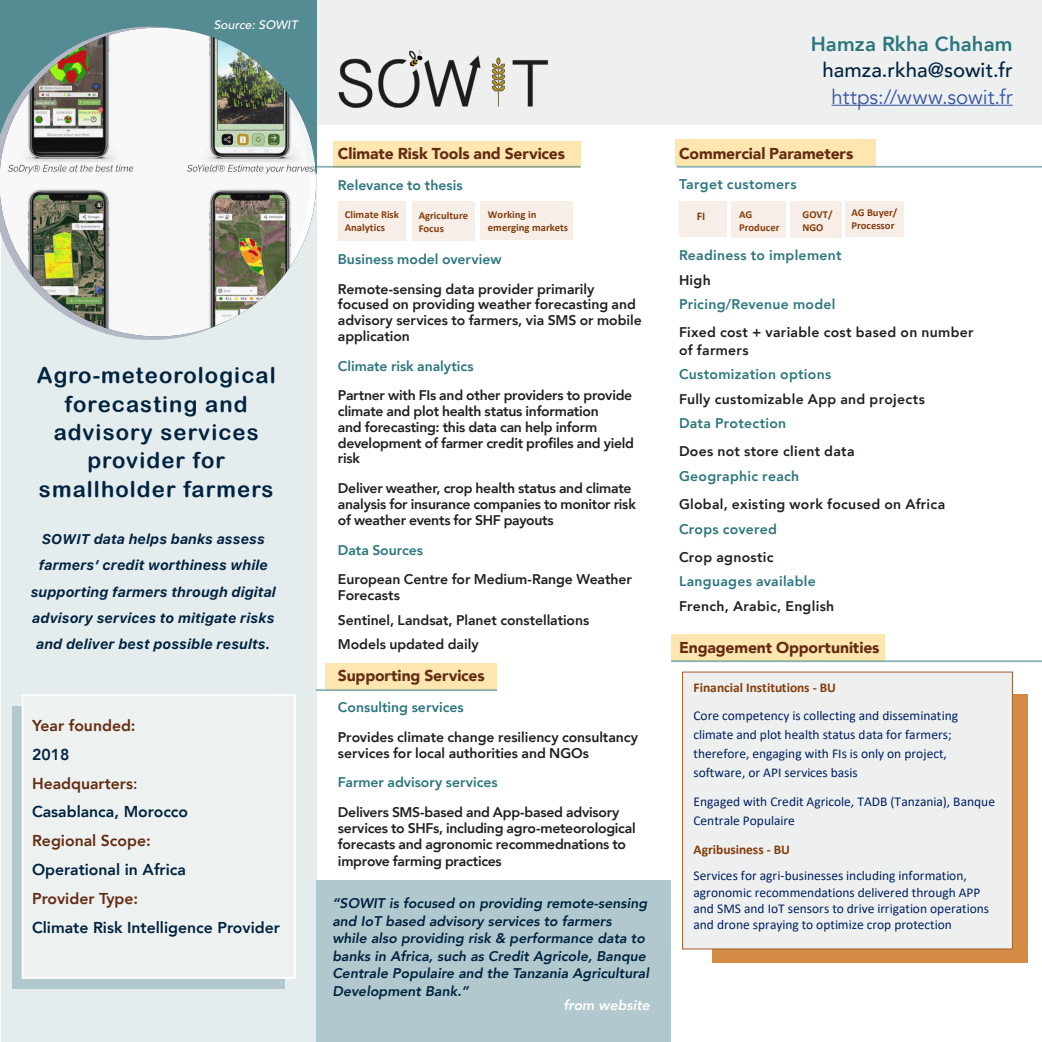
<style>
.page{position:relative;width:1042px;height:1042px;background:#fff}
.page>*{position:absolute;margin:0;border:0;box-sizing:border-box;transform-origin:0 0}
.t1{font:22.05px/28.3px "Arial Rounded MT Bold";letter-spacing:.05em;color:#002340;text-align:center}
.t2{font:20.47px "Avenir";letter-spacing:.005em;color:#3853a3}
.t3{font:500 20.47px "Avenir";color:#002340}
.t4{font:800 20.47px "Avenir";letter-spacing:.005em;color:#2d767e}
.t5{font:900 15.75px "Avenir";letter-spacing:-.01em;color:#632c12}
.t6{font:800 15.75px "Avenir";color:#002340}
.t7{font:800 15.75px "Avenir";color:#632c12}
.t8{font:800 14px/15.8px "Avenir";letter-spacing:-.005em;color:#231f20}
.t9{font:800 14px "Avenir";letter-spacing:.015em;color:#2d767e}
.t10{font:italic 800 14px/17.5px "Avenir";color:#002340}
.t11{font:800 14px/17.5px "Avenir";letter-spacing:.02em;color:#231f20}
.t12{font:italic 700 14px/26.2px "Galvji";color:#002340;text-align:center}
.t13{font:800 14px "Avenir";letter-spacing:-.005em;color:#2d767e}
.t14{font:italic 800 14px "Avenir";color:#fff}
.t15{font:13.47px/18.9px "Calibri";color:#002060}
.t16{font:italic 500 12.25px "Avenir";color:#fff}
.t17{font:700 11.72px "Calibri";color:#833c0b}
.t18{font:700 10.67px/13px "Calibri";letter-spacing:.005em;color:#833c0b}
.s1{font-weight:500;color:#231f20}
.s2{font-weight:700;color:#833c0b}
</style>
<div class="page">
<div style="left:333px;top:141px;width:247px;height:27px;background:#fee6b1"></div>
<div style="left:675px;top:140px;width:200px;height:26px;background:#fee6b1"></div>
<div style="left:671px;top:634px;width:213px;height:26px;background:#fee6b1"></div>
<div style="left:325px;top:663px;width:172px;height:26px;background:#fee6b1"></div>
<div style="left:307px;top:0;width:735px;height:124px;background:#eef0f0"></div>
<div style="left:1px;top:1px;width:315px;height:1041px;background:#e4ecee"></div>
<div style="left:0;top:1px;width:316px;height:173px;background:#558b93"></div>
<img style="left:0;top:28px;width:316px;height:308px">
<hr style="left:831px;top:105px;width:181px;height:1px;background:#3853a3">
<div style="left:12px;top:706px;width:273px;height:283px;background:#b1c9ce"></div>
<div style="left:22px;top:694px;width:274px;height:285px;background:#edf1ef;border:2px solid #fff"></div>
<img style="left:338px;top:50px;width:210px;height:58px">
<div style="left:338px;top:201px;width:67px;height:40px;background:#f7eee8"></div>
<div style="left:412px;top:201px;width:63px;height:39px;background:#f7eee8"></div>
<div style="left:480px;top:201px;width:92px;height:38px;background:#f7eee8"></div>
<div style="left:790px;top:201px;width:51px;height:36px;background:#f7eee8"></div>
<div style="left:845px;top:202px;width:59px;height:35px;background:#f7eee8"></div>
<div style="left:679px;top:202px;width:47px;height:35px;background:#f7eee8"></div>
<div style="left:731px;top:201px;width:54px;height:36px;background:#f7eee8"></div>
<div style="left:316px;top:881px;width:355px;height:161px;background:#b1c9ce"></div>
<div style="left:712px;top:694px;width:315px;height:269px;background:#d48c44"></div>
<div style="left:682px;top:672px;width:330px;height:277px;background:#eef0f0"></div>
<hr style="left:677px;top:166px;width:365px;height:2px;background:#2d767e">
<hr style="left:671px;top:660px;width:371px;height:2px;background:#2d767e">
<hr style="left:316px;top:689px;width:181px;height:2px;background:#2d767e">
<hr style="left:316px;top:166px;width:264px;height:2px;background:#2d767e">
<p class="t16" style="left:214px;top:17px;width:85px">Source: SOWIT</p>
<p class="t1" style="left:37px;top:361px;width:240px">Agro-meteorological forecasting and advisory services provider for</p>
<p class="t1" style="left:39px;top:474px;width:236px">smallholder farmers</p>
<p class="t12" style="left:30px;top:526px;width:247px">SOWIT data helps banks assess farmers’ credit worthiness while supporting farmers through digital advisory services to mitigate risks</p>
<p class="t12" style="left:36px;top:631px;width:236px">and deliver best possible results.</p>
<p class="t7" style="left:32px;top:713px;width:105px">Year founded:</p>
<p class="t6" style="left:32px;top:742px;width:39px">2018</p>
<p class="t7" style="left:32px;top:771px;width:107px">Headquarters<span class="s1">:</span></p>
<p class="t6" style="left:32px;top:799px;width:158px">Casablanca, Morocco</p>
<p class="t7" style="left:32px;top:828px;width:120px">Regional Scope:</p>
<p class="t6" style="left:32px;top:857px;width:155px">Operational in Africa</p>
<p class="t7" style="left:32px;top:886px;width:108px">Provider Type:</p>
<p class="t6" style="left:32px;top:915px;width:249px">Climate Risk Intelligence Provider</p>
<p class="t5" style="left:338px;top:140px;width:228px">Climate Risk Tools and Services</p>
<p class="t9" style="left:338px;top:175px;width:126px">Relevance to thesis</p>
<p class="t4" style="left:811px;top:28px;width:203px">Hamza Rkha Chaham</p>
<p class="t3" style="left:822px;top:52px;width:192px">hamza.rkha@sowit.fr</p>
<p class="t2" style="left:831px;top:84px;width:182px">https://www.sowit.fr</p>
<p class="t5" style="left:679px;top:140px;width:176px">Commercial Parameters</p>
<p class="t9" style="left:679px;top:173px;width:119px">Target customers</p>
<p class="t18" style="left:345px;top:207px;width:56px">Climate Risk<br>Analytics</p>
<p class="t18" style="left:419px;top:209px;width:51px">Agriculture<br>Focus</p>
<p class="t18" style="left:488px;top:207px;width:82px">Working in emerging markets</p>
<p class="t18" style="left:802px;top:208px;width:32px">GOVT/<br>NGO</p>
<p class="t18" style="left:851px;top:206px;width:48px">AG Buyer/<br>Processor</p>
<p class="t17" style="left:697px;top:208px;width:10px">FI</p>
<p class="t18" style="left:739px;top:207px;width:42px">AG<br>Producer</p>
<p class="t9" style="left:338px;top:248px;width:165px">Business model overview</p>
<p class="t8" style="left:338px;top:281px;width:305px">Remote-sensing data provider primarily focused on providing weather forecasting and advisory services to farmers, via SMS or mobile application</p>
<p class="t9" style="left:338px;top:355px;width:137px">Climate risk analytics</p>
<p class="t8" style="left:338px;top:388px;width:298px">Partner with FIs and other providers to provide climate and plot health status information<br>and forecasting: this data can help inform development of farmer credit profiles and yield risk</p>
<p class="t8" style="left:338px;top:480px;width:299px">Deliver weather, crop health status and climate analysis for insurance companies to monitor risk of weather events for SHF payouts</p>
<p class="t13" style="left:338px;top:539px;width:86px">Data Sources</p>
<p class="t8" style="left:338px;top:571px;width:295px">European Centre for Medium-Range Weather<br>Forecasts</p>
<p class="t8" style="left:338px;top:612px;width:253px">Sentinel, Landsat, Planet constellations</p>
<p class="t8" style="left:338px;top:636px;width:142px">Models updated daily</p>
<p class="t5" style="left:338px;top:661px;width:148px">Supporting Services</p>
<p class="t9" style="left:338px;top:696px;width:127px">Consulting services</p>
<p class="t8" style="left:338px;top:729px;width:302px">Provides climate change resiliency consultancy services for local authorities and NGOs</p>
<p class="t9" style="left:338px;top:771px;width:161px">Farmer advisory services</p>
<p class="t8" style="left:338px;top:804px;width:299px">Delivers SMS-based and App-based advisory services to SHFs, including agro-meteorological forecasts and agronomic recommednations to</p>
<p class="t8" style="left:338px;top:853px;width:165px">improve farming practices</p>
<p class="t10" style="left:332px;top:894px;width:318px">“SOWIT is focused on providing remote-sensing and IoT based advisory services to farmers while also providing risk &amp; performance data to banks in Africa, such as Credit Agricole, Banque Centrale Populaire and the Tanzania Agricultural Development Bank.”</p>
<p class="t14" style="left:563px;top:997px;width:88px">from website</p>
<p class="t9" style="left:679px;top:245px;width:164px">Readiness to implement</p>
<p class="t8" style="left:679px;top:272px;width:33px">High</p>
<p class="t9" style="left:679px;top:294px;width:158px">Pricing/Revenue model</p>
<p class="t11" style="left:679px;top:324px;width:296px">Fixed cost + variable cost based on number of farmers</p>
<p class="t9" style="left:679px;top:364px;width:154px">Customization options</p>
<p class="t11" style="left:679px;top:390px;width:247px">Fully customizable App and projects</p>
<p class="t9" style="left:679px;top:413px;width:109px">Data Protection</p>
<p class="t11" style="left:679px;top:443px;width:177px">Does not store client data</p>
<p class="t9" style="left:679px;top:465px;width:122px">Geographic reach</p>
<p class="t11" style="left:679px;top:495px;width:268px">Global, existing work focused on Africa</p>
<p class="t9" style="left:679px;top:518px;width:100px">Crops covered</p>
<p class="t11" style="left:679px;top:548px;width:96px">Crop agnostic</p>
<p class="t9" style="left:679px;top:570px;width:138px">Languages available</p>
<p class="t11" style="left:679px;top:597px;width:157px">French, Arabic, English</p>
<p class="t5" style="left:679px;top:633px;width:202px">Engagement Opportunities</p>
<p class="t15" style="left:693px;top:673px;width:266px;line-height:28.3px"><span class="s2">Financial Institutions - BU<br></span>Core competency is collecting and disseminating</p>
<p class="t15" style="left:693px;top:724px;width:260px">climate and plot health status data for farmers; therefore, engaging with FIs is only on project, software, or API services basis</p>
<p class="t15" style="left:693px;top:792px;width:303px">Engaged with Credit Agricole, TADB (Tanzania), Banque<br>Centrale Populaire</p>
<p class="t15" style="left:693px;top:836px;width:275px;line-height:26.6px"><span class="s2">Agribusiness - BU<br></span>Services for agri-businesses including information,</p>
<p class="t15" style="left:693px;top:884px;width:297px;line-height:16.3px">agronomic recommendations delivered through APP and SMS and IoT sensors to drive irrigation operations and drone spraying to optimize crop protection</p>
</div>
